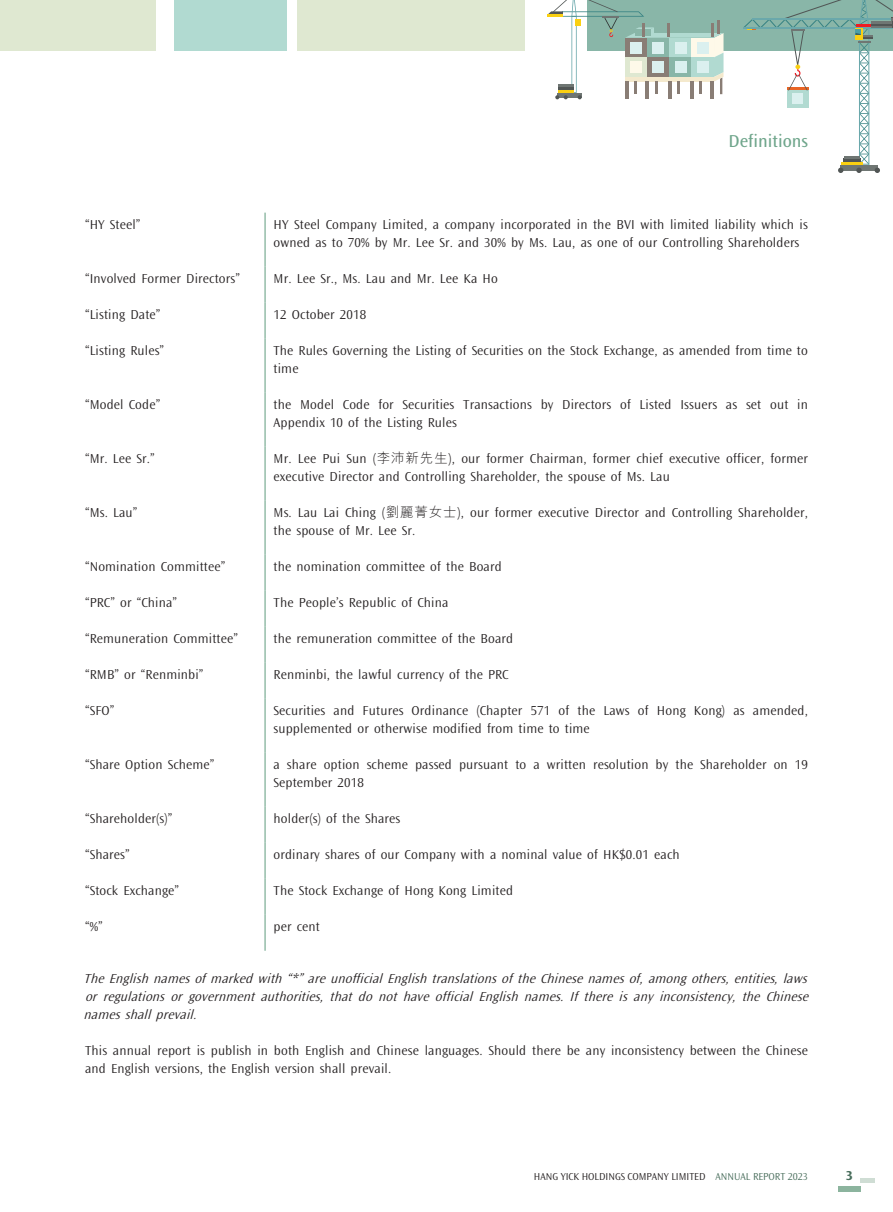
<style>
.page{position:relative;width:893px;height:1212px;background:#fff}
.page>*{position:absolute;margin:0;border:0;box-sizing:border-box;transform-origin:0 0}
.t1{font:18px "Ocean Sans Std";color:#70a68c}
._01_Body_Text{font:300 13.5px/18px "Ocean Sans Std";letter-spacing:.01em;color:#231f20}
._15_Table_Stub{font:300 13.5px "Ocean Sans Std";letter-spacing:.01em;color:#231f20}
._01_Body_Text-2{font:italic 300 13.5px/18px "Ocean Sans Std";color:#231f20;text-align:justify}
.t2{font:700 13.5px "Ocean Sans Std";color:#476c5a}
.t3{font:300 10.5px "Ocean Sans Std";color:#231f20}
.s1{font-family:"M Hei HK"}
.s2{color:#476c5a}
</style>
<div class="page">
<div style="left:0;top:0;width:156px;height:51px;background:#dfe8d1"></div>
<div style="left:588px;top:0;width:305px;height:51px;background:#89b6a8"></div>
<div style="left:297px;top:0;width:227px;height:51px;background:#dfe8d1"></div>
<div style="left:174px;top:0;width:113px;height:51px;background:#b1dad1"></div>
<div style="left:838px;top:1186px;width:22px;height:6px;background:#8cb49e"></div>
<hr style="left:860px;top:1178px;width:15px;height:4px;background:#cfddd4">
<svg style="left:743px;top:0;width:150px;height:173px"></svg>
<svg style="left:548px;top:0;width:175px;height:99px"></svg>
<hr style="left:264px;top:267px;width:2px;height:36px;background:#70a68c">
<hr style="left:264px;top:213px;width:2px;height:54px;background:#70a68c">
<hr style="left:264px;top:303px;width:2px;height:36px;background:#70a68c">
<hr style="left:264px;top:339px;width:2px;height:54px;background:#70a68c">
<hr style="left:264px;top:393px;width:2px;height:54px;background:#70a68c">
<hr style="left:264px;top:447px;width:2px;height:54px;background:#70a68c">
<hr style="left:264px;top:501px;width:2px;height:54px;background:#70a68c">
<hr style="left:264px;top:555px;width:2px;height:36px;background:#70a68c">
<hr style="left:264px;top:591px;width:2px;height:36px;background:#70a68c">
<hr style="left:264px;top:627px;width:2px;height:36px;background:#70a68c">
<hr style="left:264px;top:663px;width:2px;height:36px;background:#70a68c">
<hr style="left:264px;top:699px;width:2px;height:54px;background:#70a68c">
<hr style="left:264px;top:753px;width:2px;height:54px;background:#70a68c">
<hr style="left:264px;top:807px;width:2px;height:36px;background:#70a68c">
<hr style="left:264px;top:843px;width:2px;height:36px;background:#70a68c">
<hr style="left:264px;top:879px;width:2px;height:36px;background:#70a68c">
<hr style="left:264px;top:915px;width:2px;height:36px;background:#70a68c">
<h1 class="t1" style="left:729px;top:131px;width:81px">Definitions</h1>
<p class="_15_Table_Stub" style="left:85px;top:217px;width:57px">“HY Steel”</p>
<p class="_01_Body_Text" style="left:274px;top:216px;width:536px">HY Steel Company Limited, a company incorporated in the BVI with limited liability which is owned as to 70% by Mr. Lee Sr. and 30% by Ms. Lau, as one of our Controlling Shareholders</p>
<p class="_15_Table_Stub" style="left:85px;top:271px;width:156px">“Involved Former Directors”</p>
<p class="_01_Body_Text" style="left:274px;top:270px;width:226px">Mr. Lee Sr., Ms. Lau and Mr. Lee Ka Ho</p>
<p class="_15_Table_Stub" style="left:85px;top:307px;width:77px">“Listing Date”</p>
<p class="_01_Body_Text" style="left:274px;top:306px;width:94px">12 October 2018</p>
<p class="_15_Table_Stub" style="left:85px;top:343px;width:81px">“Listing Rules”</p>
<p class="_01_Body_Text" style="left:274px;top:342px;width:536px">The Rules Governing the Listing of Securities on the Stock Exchange, as amended from time to time</p>
<p class="_15_Table_Stub" style="left:85px;top:397px;width:77px">“Model Code”</p>
<p class="_01_Body_Text" style="left:274px;top:396px;width:536px">the Model Code for Securities Transactions by Directors of Listed Issuers as set out in<br>Appendix 10 of the Listing Rules</p>
<p class="_15_Table_Stub" style="left:85px;top:451px;width:71px">“Mr. Lee Sr.”</p>
<p class="_01_Body_Text" style="left:274px;top:450px;width:536px">Mr. Lee Pui Sun (<span class="s1">李沛新先生</span>), our former Chairman, former chief executive officer, former executive Director and Controlling Shareholder, the spouse of Ms. Lau</p>
<p class="_15_Table_Stub" style="left:85px;top:505px;width:54px">“Ms. Lau”</p>
<p class="_01_Body_Text" style="left:274px;top:504px;width:536px">Ms. Lau Lai Ching (<span class="s1">劉麗菁女士</span>), our former executive Director and Controlling Shareholder, the spouse of Mr. Lee Sr.</p>
<p class="_15_Table_Stub" style="left:85px;top:559px;width:142px">“Nomination Committee”</p>
<p class="_01_Body_Text" style="left:274px;top:558px;width:230px">the nomination committee of the Board</p>
<p class="_15_Table_Stub" style="left:85px;top:595px;width:94px">“PRC” or “China”</p>
<p class="_01_Body_Text" style="left:274px;top:594px;width:176px">The People’s Republic of China</p>
<p class="_15_Table_Stub" style="left:85px;top:631px;width:154px">“Remuneration Committee”</p>
<p class="_01_Body_Text" style="left:274px;top:630px;width:241px">the remuneration committee of the Board</p>
<p class="_15_Table_Stub" style="left:85px;top:667px;width:120px">“RMB” or “Renminbi”</p>
<p class="_01_Body_Text" style="left:274px;top:666px;width:237px">Renminbi, the lawful currency of the PRC</p>
<p class="_15_Table_Stub" style="left:85px;top:703px;width:31px">“SFO”</p>
<p class="_01_Body_Text" style="left:274px;top:702px;width:536px">Securities and Futures Ordinance (Chapter 571 of the Laws of Hong Kong) as amended, supplemented or otherwise modified from time to time</p>
<p class="_15_Table_Stub" style="left:85px;top:757px;width:131px">“Share Option Scheme”</p>
<p class="_01_Body_Text" style="left:274px;top:756px;width:536px">a share option scheme passed pursuant to a written resolution by the Shareholder on 19<br>September 2018</p>
<p class="_15_Table_Stub" style="left:85px;top:811px;width:89px">“Shareholder(s)”</p>
<p class="_01_Body_Text" style="left:274px;top:810px;width:128px">holder(s) of the Shares</p>
<p class="_15_Table_Stub" style="left:85px;top:847px;width:46px">“Shares”</p>
<p class="_01_Body_Text" style="left:274px;top:846px;width:408px">ordinary shares of our Company with a nominal value of HK$0.01 each</p>
<p class="_15_Table_Stub" style="left:85px;top:883px;width:96px">“Stock Exchange”</p>
<p class="_01_Body_Text" style="left:274px;top:882px;width:241px">The Stock Exchange of Hong Kong Limited</p>
<p class="_15_Table_Stub" style="left:85px;top:919px;width:19px">“%”</p>
<p class="_01_Body_Text" style="left:274px;top:918px;width:48px">per cent</p>
<p class="_01_Body_Text-2" style="left:84px;top:970px;width:730px">The English names of marked with “*” are unofficial English translations of the Chinese names of, among others, entities, laws or regulations or government authorities, that do not have official English names. If there is any inconsistency, the Chinese names shall prevail.</p>
<p class="_01_Body_Text" style="left:85px;top:1042px;width:724px">This annual report is publish in both English and Chinese languages. Should there be any inconsistency between the Chinese and English versions, the English version shall prevail.</p>
<p class="t3" style="left:534px;top:1171px;width:275px">HANG YICK HOLDINGS COMPANY LIMITED <span class="s2">ANNUAL REPORT 2023</span></p>
<p class="t2" style="left:846px;top:1168px;width:9px">3</p>
</div>
